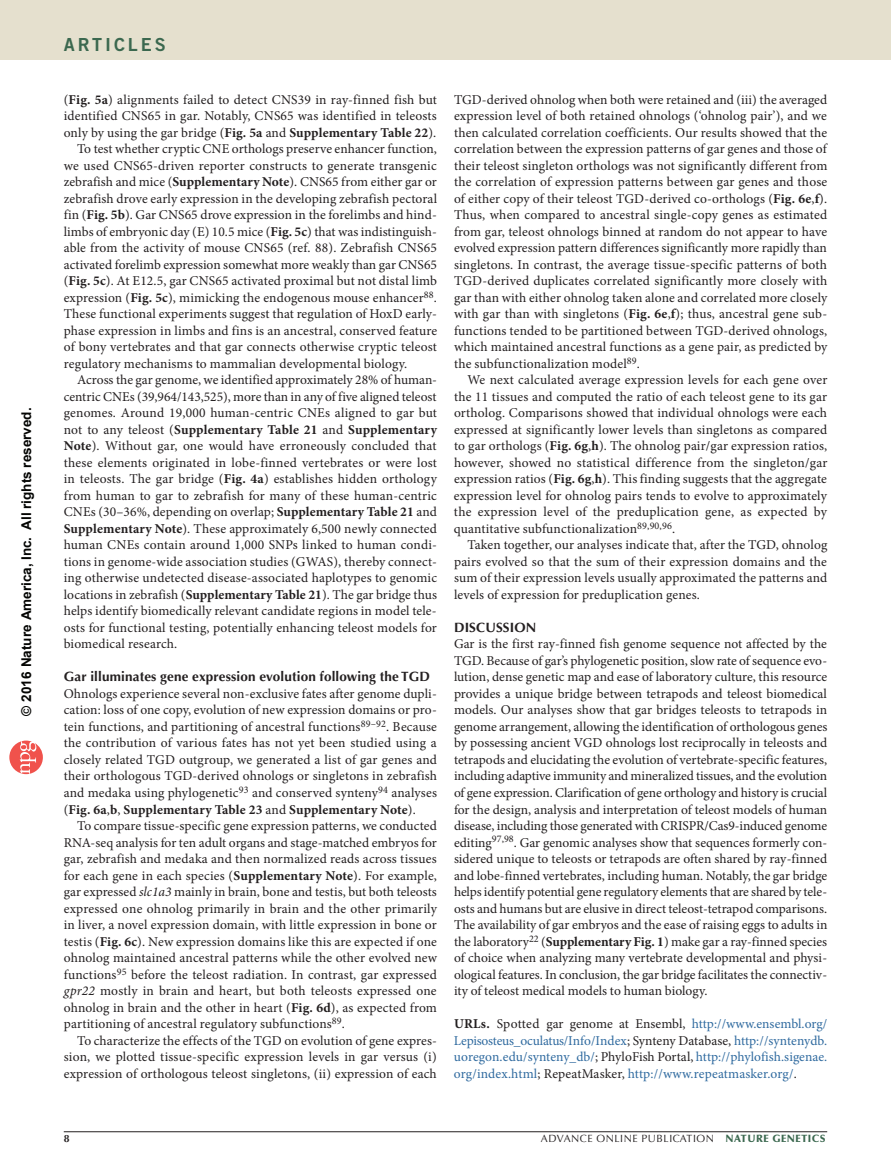
<style>
.page{position:relative;width:891px;height:1175px;background:#fff}
.page>*{position:absolute;margin:0;border:0;box-sizing:border-box;transform-origin:0 0}
.t1{font:18px "Trade Gothic LT Std Bd 2";letter-spacing:.16em;color:#3b684f}
.pPara{font:13.5px/16.5px "Minion Pro";letter-spacing:.01em;color:#231f20;text-align:justify}
.pFirstpara{font:13.5px/16.5px "Minion Pro";letter-spacing:.005em;color:#231f20;text-align:justify}
.pAcccode{font:13.5px/16.5px "Minion Pro";letter-spacing:.01em;color:#2f6a9f;text-align:justify}
.pSec2ttl{font:700 13.5px "Optima LT Std";letter-spacing:.01em;color:#231f20}
.t2{font:700 13.5px "Arial";color:#040503}
.pSec1ttl{font:700 13.5px "Optima LT Std";letter-spacing:.01em;color:#231f20}
.t3{font:10.5px "Optima LT Std";letter-spacing:.05em;color:#231f20}
.s1{font-weight:700}
.s2{font-style:italic}
.s3{font-weight:700;color:#231f20}
.s4{color:#231f20}
.s5{font-weight:900;color:#3b684f}
</style>
<div class="page">
<svg style="left:9px;top:740px;width:34px;height:34px"></svg>
<div style="left:0;top:0;width:891px;height:60px;background:#e5e0ce"></div>
<hr style="left:64px;top:1131px;width:763px;height:1px;background:#231f20">
<p class="t2" style="left:17px;top:715px;width:309px;rotate:-90deg">© 2016 Nature America, Inc. All rights reserved.</p>
<h1 class="t1" style="left:64px;top:33px;width:103px">ARTICLES</h1>
<p class="pPara" style="left:64px;top:91px;width:375px">(<span class="s1">Fig. 5a</span>) alignments failed to detect CNS39 in ray-finned fish but identified CNS65 in gar. Notably, CNS65 was identified in teleosts only by using the gar bridge (<span class="s1">Fig. 5a</span> and <span class="s1">Supplementary Table 22</span>).</p>
<p class="pPara" style="left:64px;top:141px;width:375px;text-align:left;text-indent:14px">To test whether cryptic CNE orthologs preserve enhancer function, we used CNS65-driven reporter constructs to generate transgenic zebrafish and mice (<span class="s1">Supplementary Note</span>). CNS65 from either gar or zebrafish drove early expression in the developing zebrafish pectoral fin (<span class="s1">Fig. 5b</span>). Gar CNS65 drove expression in the forelimbs and hind&shy;limbs of embryonic day (E) 10.5 mice (<span class="s1">Fig. 5c</span>) that was indistinguish&shy;able from the activity of mouse CNS65 (ref. 88). Zebrafish CNS65 activated forelimb expression somewhat more weakly than gar CNS65 (<span class="s1">Fig. 5c</span>). At E12.5, gar CNS65 activated proximal but not distal limb expression (<span class="s1">Fig. 5c</span>), mimicking the endogenous mouse enhancer<sup>88</sup>.<br>These functional experiments suggest that regulation of HoxD early&shy;phase expression in limbs and fins is an ancestral, conserved feature of bony vertebrates and that gar connects otherwise cryptic teleost regulatory mechanisms to mammalian developmental biology.</p>
<p class="pPara" style="left:64px;top:372px;width:375px;text-align:left;text-indent:14px">Across the gar genome, we identified approximately 28% of human&shy;centric CNEs (39,964/143,525), more than in any of five aligned teleost genomes. Around 19,000 human-centric CNEs aligned to gar but not to any teleost (<span class="s1">Supplementary Table 21</span> and <span class="s1">Supplementary Note</span>). Without gar, one would have erroneously concluded that these elements originated in lobe-finned vertebrates or were lost in teleosts. The gar bridge (<span class="s1">Fig. 4a</span>) establishes hidden orthology from human to gar to zebrafish for many of these human-centric CNEs (30–36%, depending on overlap; <span class="s1">Supplementary Table 21</span> and <span class="s1">Supplementary Note</span>). These approximately 6,500 newly connected human CNEs contain around 1,000 SNPs linked to human condi&shy;tions in genome-wide association studies (GWAS), thereby connect&shy;ing otherwise undetected disease-associated haplotypes to genomic locations in zebrafish (<span class="s1">Supplementary Table 21</span>). The gar bridge thus helps identify biomedically relevant candidate regions in model tele&shy;osts for functional testing, potentially enhancing teleost models for biomedical research.</p>
<p class="pSec2ttl" style="left:64px;top:669px;width:368px">Gar illuminates gene expression evolution following the TGD</p>
<p class="pFirstpara" style="left:64px;top:685px;width:375px">Ohnologs experience several non-exclusive fates after genome dupli&shy;cation: loss of one copy, evolution of new expression domains or pro&shy;tein functions, and partitioning of ancestral functions<sup>89–92</sup>. Because the contribution of various fates has not yet been studied using a closely related TGD outgroup, we generated a list of gar genes and their orthologous TGD-derived ohnologs or singletons in zebrafish and medaka using phylogenetic<sup>93</sup> and conserved synteny<sup>94</sup> analyses (<span class="s1">Fig. 6a</span>,<span class="s1">b</span>, <span class="s1">Supplementary Table 23</span> and <span class="s1">Supplementary Note</span>).</p>
<p class="pPara" style="left:64px;top:817px;width:375px;text-indent:14px">To compare tissue-specific gene expression patterns, we conducted RNA-seq analysis for ten adult organs and stage-matched embryos for gar, zebrafish and medaka and then normalized reads across tissues for each gene in each species (<span class="s1">Supplementary Note</span>). For example, gar expressed <span class="s2">slc1a3</span> mainly in brain, bone and testis, but both teleosts expressed one ohnolog primarily in brain and the other primarily in liver, a novel expression domain, with little expression in bone or testis (<span class="s1">Fig. 6c</span>). New expression domains like this are expected if one ohnolog maintained ancestral patterns while the other evolved new functions<sup>95</sup> before the teleost radiation. In contrast, gar expressed <span class="s2">gpr22</span> mostly in brain and heart, but both teleosts expressed one ohnolog in brain and the other in heart (<span class="s1">Fig. 6d</span>), as expected from partitioning of ancestral regulatory subfunctions<sup>89</sup>.</p>
<p class="pPara" style="left:64px;top:1032px;width:375px;text-indent:13px">To characterize the effects of the TGD on evolution of gene expres&shy;sion, we plotted tissue-specific expression levels in gar versus (i) expression of orthologous teleost singletons, (ii) expression of each</p>
<p class="pPara" style="left:454px;top:91px;width:375px">TGD-derived ohnolog when both were retained and (iii) the averaged expression level of both retained ohnologs (‘ohnolog pair’), and we then calculated correlation coefficients. Our results showed that the correlation between the expression patterns of gar genes and those of their teleost singleton orthologs was not significantly different from the correlation of expression patterns between gar genes and those of either copy of their teleost TGD-derived co-orthologs (<span class="s1">Fig. 6e</span>,<span class="s1">f</span>).<br>Thus, when compared to ancestral single-copy genes as estimated from gar, teleost ohnologs binned at random do not appear to have evolved expression pattern differences significantly more rapidly than singletons. In contrast, the average tissue-specific patterns of both TGD-derived duplicates correlated significantly more closely with gar than with either ohnolog taken alone and correlated more closely with gar than with singletons (<span class="s1">Fig. 6e</span>,<span class="s1">f</span>); thus, ancestral gene sub&shy;functions tended to be partitioned between TGD-derived ohnologs, which maintained ancestral functions as a gene pair, as predicted by the subfunctionalization model<sup>89</sup>.</p>
<p class="pPara" style="left:454px;top:372px;width:375px;text-indent:14px">We next calculated average expression levels for each gene over the 11 tissues and computed the ratio of each teleost gene to its gar ortholog. Comparisons showed that individual ohnologs were each expressed at significantly lower levels than singletons as compared to gar orthologs (<span class="s1">Fig. 6g</span>,<span class="s1">h</span>). The ohnolog pair/gar expression ratios, however, showed no statistical difference from the singleton/gar expression ratios (<span class="s1">Fig. 6g</span>,<span class="s1">h</span>). This finding suggests that the aggregate expression level for ohnolog pairs tends to evolve to approximately the expression level of the preduplication gene, as expected by quantitative subfunctionalization<sup>89,90,96</sup>.</p>
<p class="pPara" style="left:454px;top:537px;width:375px;text-indent:14px">Taken together, our analyses indicate that, after the TGD, ohnolog pairs evolved so that the sum of their expression domains and the sum of their expression levels usually approximated the patterns and levels of expression for preduplication genes.</p>
<p class="pSec1ttl" style="left:454px;top:619px;width:84px">DISCUSSION</p>
<p class="pFirstpara" style="left:454px;top:636px;width:375px">Gar is the first ray-finned fish genome sequence not affected by the TGD. Because of gar’s phylogenetic position, slow rate of sequence evo&shy;lution, dense genetic map and ease of laboratory culture, this resource provides a unique bridge between tetrapods and teleost biomedical models. Our analyses show that gar bridges teleosts to tetrapods in genome arrangement, allowing the identification of orthologous genes by possessing ancient VGD ohnologs lost reciprocally in teleosts and tetrapods and elucidating the evolution of vertebrate-specific features, including adaptive immunity and mineralized tissues, and the evolution of gene expression. Clarification of gene orthology and history is crucial for the design, analysis and interpretation of teleost models of human disease, including those generated with CRISPR/Cas9-induced genome editing<sup>97,98</sup>. Gar genomic analyses show that sequences formerly con&shy;sidered unique to teleosts or tetrapods are often shared by ray-finned and lobe-finned vertebrates, including human. Notably, the gar bridge helps identify potential gene regulatory elements that are shared by tele&shy;osts and humans but are elusive in direct teleost-tetrapod comparisons.<br>The availability of gar embryos and the ease of raising eggs to adults in the laboratory<sup>22</sup> (<span class="s1">Supplementary Fig. 1</span>) make gar a ray-finned species of choice when analyzing many vertebrate developmental and physi&shy;ological features. In conclusion, the gar bridge facilitates the connectiv&shy;ity of teleost medical models to human biology.</p>
<p class="pAcccode" style="left:454px;top:1015px;width:375px"><span class="s3">URLs.</span> <span class="s4">Spotted gar genome at Ensembl,</span> http://www.ensembl.org/ Lepisosteus_oculatus/Info/Index<span class="s4">; Synteny Database,</span> http://syntenydb. uoregon.edu/synteny_db/<span class="s4">; PhyloFish Portal,</span> http://phylofish.sigenae. org/index.html<span class="s4">; RepeatMasker,</span> http://www.repeatmasker.org/<span class="s4">.</span></p>
<p class="t3" style="left:541px;top:1132px;width:286px">aDVANCE ONLINE PUBLICATION <span class="s5">NATURE GENETICS</span></p>
</div>
